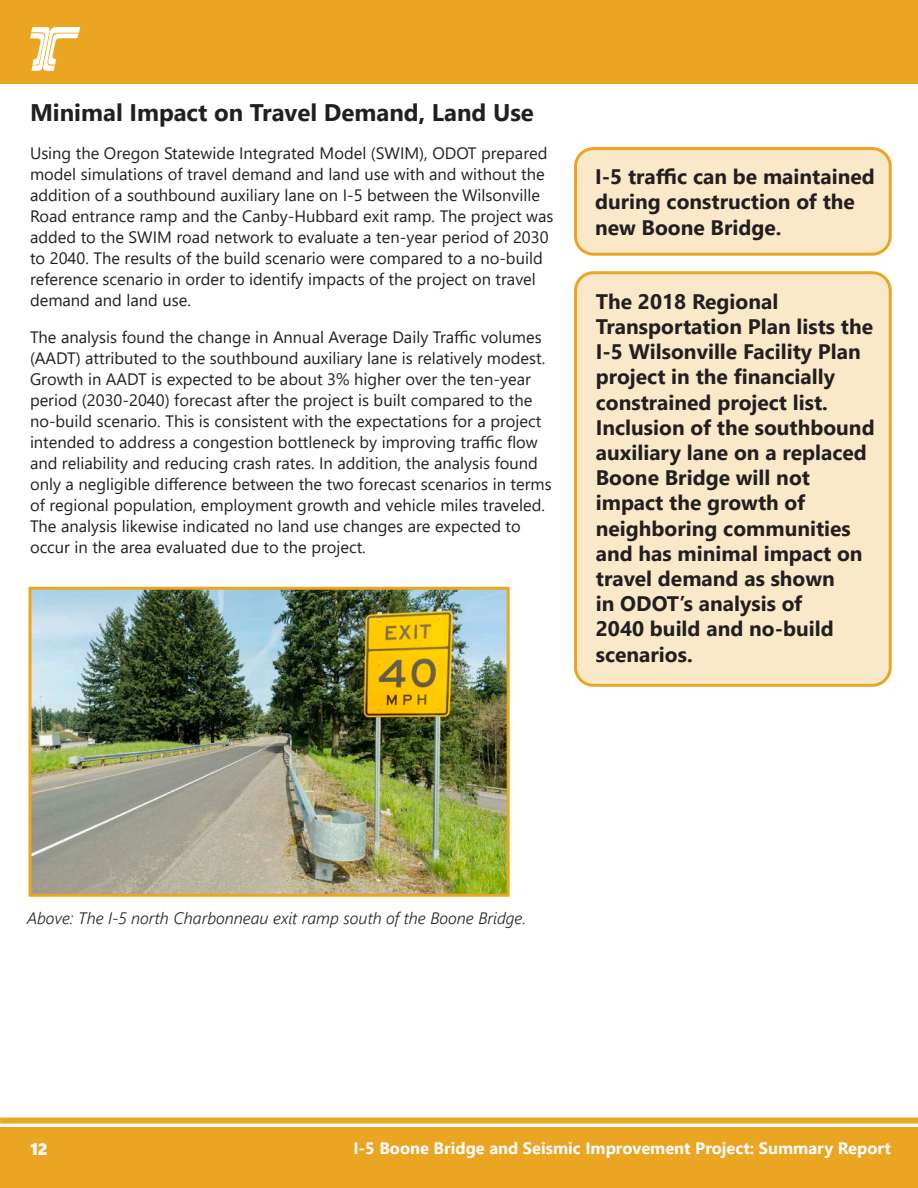
<style>
.page{position:relative;width:918px;height:1188px;background:#fff}
.page>*{position:absolute;margin:0;border:0;box-sizing:border-box;transform-origin:0 0}
.Subheading{font:700 24px "Segoe UI";color:#231f20}
.Subheading-2{font:700 21px/25.2px "Segoe UI";color:#231f20}
.t1{font:16.5px/21px "Segoe UI";color:#231f20}
.Captions{font:italic 300 16.5px "Segoe UI";color:#231f20}
.t2{font:700 16.5px "Segoe UI";color:#fff}
.t3{font:16.5px "Segoe UI Black";color:#fff}
</style>
<div class="page">
<div style="left:0;top:1px;width:918px;height:83px;background:#eaa522"></div>
<div style="left:0;top:1128px;width:918px;height:60px;background:#eaa522"></div>
<svg style="left:30px;top:27px;width:50px;height:44px"></svg>
<div style="left:0;top:1118px;width:918px;height:6px;background:#eaa522"></div>
<div style="left:575px;top:149px;width:315px;height:105px;background:#fae9c8;border-radius:18px"></div>
<div style="left:574px;top:147px;width:318px;height:109px;border:3px solid #eaa522;border-radius:18px"></div>
<div style="left:575px;top:273px;width:315px;height:412px;background:#fae9c8;border-radius:18px"></div>
<div style="left:574px;top:271px;width:318px;height:416px;border:3px solid #eaa522;border-radius:18px"></div>
<img style="left:32px;top:591px;width:474px;height:302px">
<div style="left:28px;top:587px;width:482px;height:310px;border:3px solid #eaa522"></div>
<p class="Subheading" style="left:30px;top:90px;width:505px">Minimal Impact on Travel Demand, Land Use</p>
<p class="t1" style="left:30px;top:141px;width:525px">Using the Oregon Statewide Integrated Model (SWIM), ODOT prepared model simulations of travel demand and land use with and without the addition of a southbound auxiliary lane on I-5 between the Wilsonville Road entrance ramp and the Canby-Hubbard exit ramp. The project was added to the SWIM road network to evaluate a ten-year period of 2030 to 2040. The results of the build scenario were compared to a no-build reference scenario in order to identify impacts of the project on travel demand and land use.</p>
<p class="t1" style="left:30px;top:325px;width:523px">The analysis found the change in Annual Average Daily Traffic volumes (AADT) attributed to the southbound auxiliary lane is relatively modest.<br>Growth in AADT is expected to be about 3% higher over the ten-year period (2030-2040) forecast after the project is built compared to the no-build scenario. This is consistent with the expectations for a project intended to address a congestion bottleneck by improving traffic flow and reliability and reducing crash rates. In addition, the analysis found only a negligible difference between the two forecast scenarios in terms of regional population, employment growth and vehicle miles traveled.<br>The analysis likewise indicated no land use changes are expected to occur in the area evaluated due to the project.</p>
<p class="Subheading-2" style="left:595px;top:163px;width:281px">I-5 traffic can be maintained during construction of the new Boone Bridge.</p>
<p class="Subheading-2" style="left:596px;top:287px;width:280px">The 2018 Regional<br>Transportation Plan lists the<br>I-5 Wilsonville Facility Plan project in the financially constrained project list.<br>Inclusion of the southbound auxiliary lane on a replaced<br>Boone Bridge will not impact the growth of neighboring communities and has minimal impact on travel demand as shown<br>in ODOT’s analysis of<br>2040 build and no-build scenarios.</p>
<p class="Captions" style="left:27px;top:903px;width:501px">Above: The I-5 north Charbonneau exit ramp south of the Boone Bridge.</p>
<p class="t3" style="left:30px;top:1138px;width:19px">12</p>
<p class="t2" style="left:353px;top:1133px;width:539px">I-5 Boone Bridge and Seismic Improvement Project: Summary Report</p>
</div>
